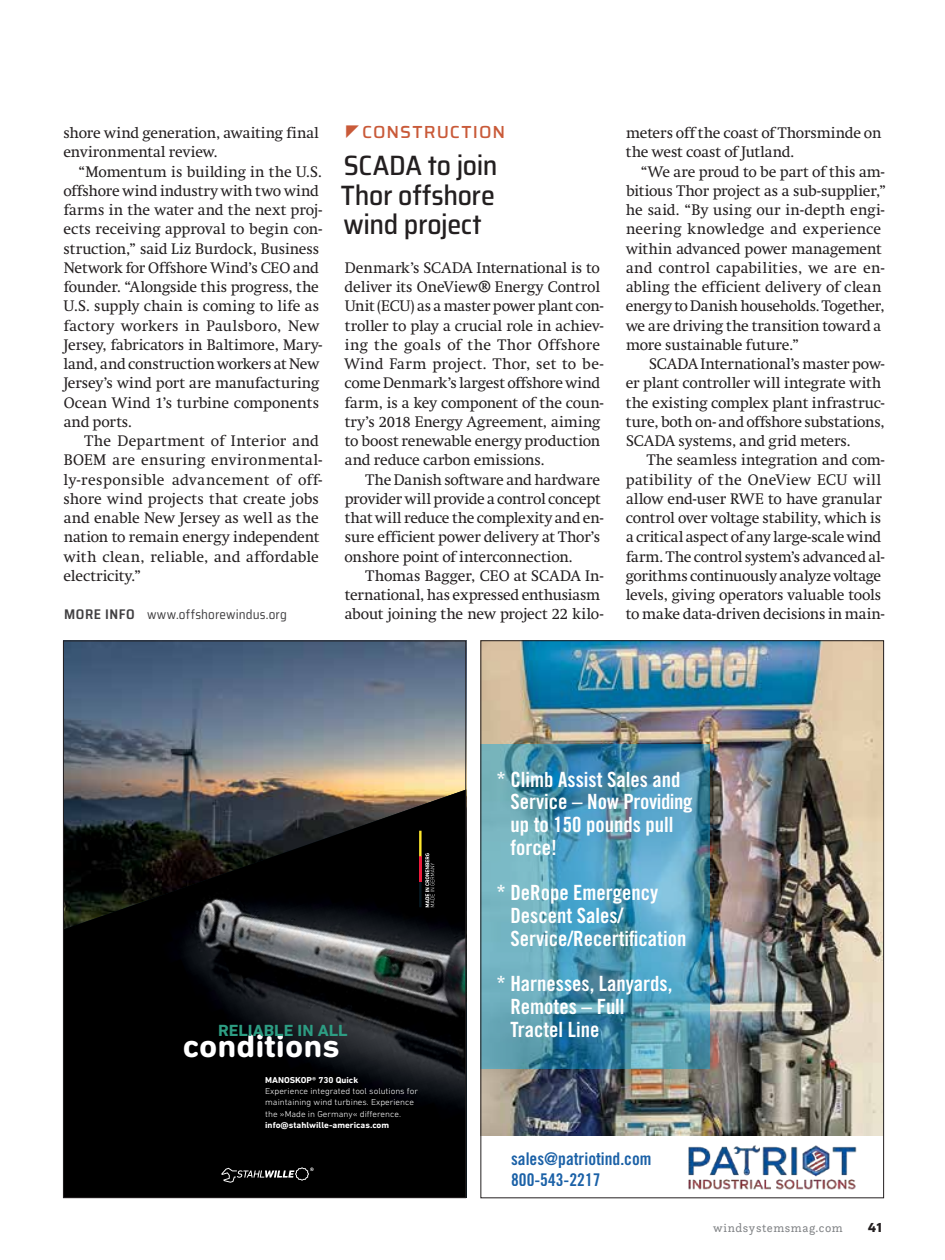
<style>
.page{position:relative;width:945px;height:1260px;background:#fff}
.page>*{position:absolute;margin:0;border:0;box-sizing:border-box;transform-origin:0 0}
.t1{font:700 32.9px "DIN Next Rounded LT Pro";color:#fff;scale:1.05 1}
.t2{font:500 semi-condensed 28px/29.8px "Saira";letter-spacing:-.015em;color:#231f20;text-align:justify}
.t3{font:21px/22.8px "Trade Gothic Bold Cond Twenty";color:#fff}
.t4{font:17.5px/21px "Trade Gothic Bold Cond Twenty";color:#004f9d}
.t5{font:500 17.5px "Saira";letter-spacing:.055em;color:#c95a39}
.t6{font:700 16.45px "DIN Next LT Pro";color:#2d9d83;scale:1.05 1}
.t7{font:15.05px/19.2px "Swift";color:#231f20}
.t8{font:semi-condensed 13.12px "Saira";letter-spacing:.01em;color:#414042}
.t9{font:700 13.12px "Saira";color:#231f20}
.t10{font:12.25px "Questa Slab";letter-spacing:.05em;color:#808285}
.t11{font:300 8.75px/11.2px "DIN Next LT Pro";color:#fff;scale:1.05 1}
.t12{font:700 8.75px "DIN Next LT Pro";color:#fff;scale:1.05 1}
.s1{font-weight:600;font-size:14px}
</style>
<div class="page">
<img style="left:65px;top:642px;width:399px;height:148px">
<img style="left:65px;top:790px;width:399px;height:406px">
<hr style="left:419px;top:831px;width:3px;height:25px;background:#ffe72d">
<svg style="left:419px;top:853px;width:15px;height:54px"></svg>
<svg style="left:221px;top:1167px;width:93px;height:16px"></svg>
<img style="left:483px;top:642px;width:399px;height:493px">
<img style="left:688px;top:1145px;width:169px;height:45px">
<svg style="left:483px;top:744px;width:227px;height:325px"></svg>
<p class="t7" style="left:63px;top:123px;width:257px">shore wind generation, awaiting final environmental review.</p>
<p class="t7" style="left:63px;top:162px;width:261px;text-indent:15px">“Momentum is building in the U.S. offshore wind industry with two wind farms in the water and the next proj&shy;ects receiving approval to begin con&shy;struction,” said Liz Burdock, Business Network for Offshore Wind’s CEO and founder. “Alongside this progress, the U.S. supply chain is coming to life as factory workers in Paulsboro, New Jersey, fabricators in Baltimore, Mary&shy;land, and construction workers at New Jersey’s wind port are manufacturing Ocean Wind 1’s turbine components and ports.</p>
<p class="t7" style="left:63px;top:431px;width:261px;text-indent:21px">The Department of Interior and<br>BOEM are ensuring environmental&shy;ly-responsible advancement of off&shy;shore wind projects that create jobs and enable New Jersey as well as the nation to remain energy independent with clean, reliable, and affordable electricity.”</p>
<p class="t8" style="left:64px;top:605px;width:224px"><span class="s1">MORE INFO</span> www.offshorewindus.org</p>
<p class="t5" style="left:362px;top:119px;width:145px">CONSTRUCTION</p>
<h2 class="t2" style="left:341px;top:150px;width:158px">SCADA to join Thor offshore wind project</h2>
<p class="t7" style="left:344px;top:258px;width:261px">Denmark’s SCADA International is to deliver its OneView® Energy Control Unit (ECU) as a master power plant con&shy;troller to play a crucial role in achiev&shy;ing the goals of the Thor Offshore Wind Farm project. Thor, set to be&shy;come Denmark’s largest offshore wind farm, is a key component of the coun&shy;try’s 2018 Energy Agreement, aiming to boost renewable energy production and reduce carbon emissions.</p>
<p class="t7" style="left:345px;top:470px;width:261px;text-indent:21px">The Danish software and hardware provider will provide a control concept that will reduce the complexity and en&shy;sure efficient power delivery at Thor’s onshore point of interconnection.</p>
<p class="t7" style="left:345px;top:566px;width:260px;text-indent:21px">Thomas Bagger, CEO at SCADA In&shy;ternational, has expressed enthusiasm about joining the new project 22 kilo-</p>
<p class="t7" style="left:626px;top:123px;width:257px">meters off the coast of Thorsminde on the west coast of Jutland.</p>
<p class="t7" style="left:626px;top:162px;width:262px;text-indent:15px">“We are proud to be part of this am&shy;bitious Thor project as a sub-supplier,” he said. “By using our in-depth engi&shy;neering knowledge and experience within advanced power management and control capabilities, we are en&shy;abling the efficient delivery of clean energy to Danish households. Together, we are driving the transition toward a more sustainable future.”</p>
<p class="t7" style="left:626px;top:354px;width:261px;text-indent:23px">SCADA International’s master pow&shy;er plant controller will integrate with the existing complex plant infrastruc&shy;ture, both on- and offshore substations, SCADA systems, and grid meters.</p>
<p class="t7" style="left:626px;top:451px;width:261px;text-indent:21px">The seamless integration and com&shy;patibility of the OneView ECU will allow end-user RWE to have granular control over voltage stability, which is a critical aspect of any large-scale wind farm. The control system’s advanced al&shy;gorithms continuously analyze voltage levels, giving operators valuable tools to make data-driven decisions in main-</p>
<p class="t6" style="left:218px;top:1021px;width:125px">RELIABLE IN ALL</p>
<h1 class="t1" style="left:183px;top:1027px;width:151px">conditions</h1>
<p class="t12" style="left:265px;top:1075px;width:90px">MANOSKOP® 730 Quick</p>
<p class="t11" style="left:265px;top:1085px;width:147px">Experience integrated tool solutions for maintaining wind turbines. Experience the »Made in Germany« difference.</p>
<p class="t12" style="left:265px;top:1120px;width:120px">info@stahlwille-americas.com</p>
<h3 class="t3" style="left:510px;top:768px;width:184px;text-indent:-14px">* Climb Assist Sales and<br>Service – Now Providing up to 150 pounds pull force!</h3>
<h3 class="t3" style="left:510px;top:881px;width:178px;text-indent:-14px">* DeRope Emergency<br>Descent Sales/<br>Service/Recertification</h3>
<h3 class="t3" style="left:510px;top:972px;width:164px;text-indent:-14px">* Harnesses, Lanyards,<br>Remotes – Full<br>Tractel Line</h3>
<p class="t4" style="left:511px;top:1148px;width:142px">sales@patriotind.com<br>800-543-2217</p>
<p class="t10" style="left:713px;top:1220px;width:131px">windsystemsmag.com</p>
<p class="t9" style="left:868px;top:1218px;width:16px">41</p>
</div>
